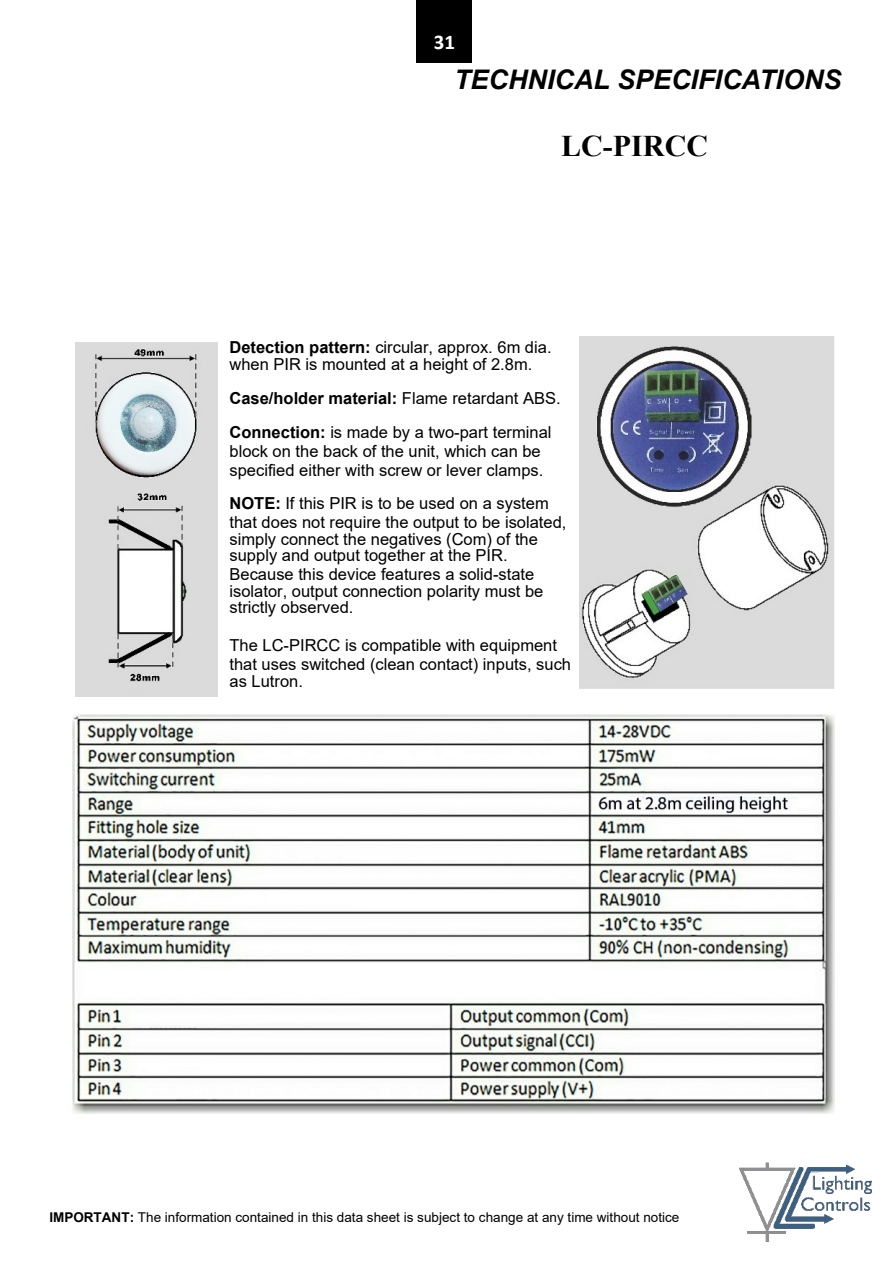
<style>
.page{position:relative;width:893px;height:1263px;background:#fff}
.page>*{position:absolute;margin:0;border:0;box-sizing:border-box;transform-origin:0 0}
.t1{font:700 30px "Times New Roman";color:#000}
.t2{font:italic 700 27px "Arial";color:#000}
.t3{font:700 21px "Calibri";color:#fff}
.t4{font:16.5px/16.5px "Arial";color:#000}
.t5{font:13.5px "Arial";color:#000}
.s1{font-weight:700}
</style>
<div class="page">
<div style="left:417px;top:0;width:55px;height:62px;background:#000"></div>
<img style="left:739px;top:1162px;width:133px;height:80px">
<img style="left:72px;top:715px;width:763px;height:398px">
<img style="left:579px;top:337px;width:256px;height:351px">
<img style="left:75px;top:343px;width:143px;height:353px">
<p class="t3" style="left:434px;top:33px;width:23px">31</p>
<h2 class="t2" style="left:454px;top:70px;width:389px">TECHNICAL SPECIFICATIONS</h2>
<h1 class="t1" style="left:561px;top:136px;width:148px">LC-PIRCC</h1>
<p class="t4" style="left:229px;top:341px;width:324px"><span class="s1">Detection pattern:</span> circular, approx. 6m dia. when PIR is mounted at a height of 2.8m.</p>
<p class="t4" style="left:229px;top:382px;width:333px;line-height:33.9px"><span class="s1">Case/holder material:</span> Flame retardant ABS.<br><span class="s1">Connection:</span> is made by a two-part terminal</p>
<p class="t4" style="left:229px;top:443px;width:315px;line-height:18.9px">block on the back of the unit, which can be specified either with screw or lever clamps.</p>
<p class="t4" style="left:229px;top:496px;width:339px;line-height:18.9px"><span class="s1">NOTE:</span> If this PIR is to be used on a system that does not require the output to be isolated,</p>
<p class="t4" style="left:229px;top:532px;width:310px">simply connect the negatives (Com) of the supply and output together at the PIR.</p>
<p class="t4" style="left:229px;top:568px;width:315px">Because this device features a solid-state isolator, output connection polarity must be strictly observed.</p>
<p class="t4" style="left:229px;top:637px;width:343px;line-height:18.9px">The LC-PIRCC is compatible with equipment that uses switched (clean contact) inputs, such</p>
<p class="t4" style="left:229px;top:674px;width:75px">as Lutron.</p>
<p class="t5" style="left:49px;top:1212px;width:631px"><span class="s1">IMPORTANT:</span> The information contained in this data sheet is subject to change at any time without notice</p>
</div>
